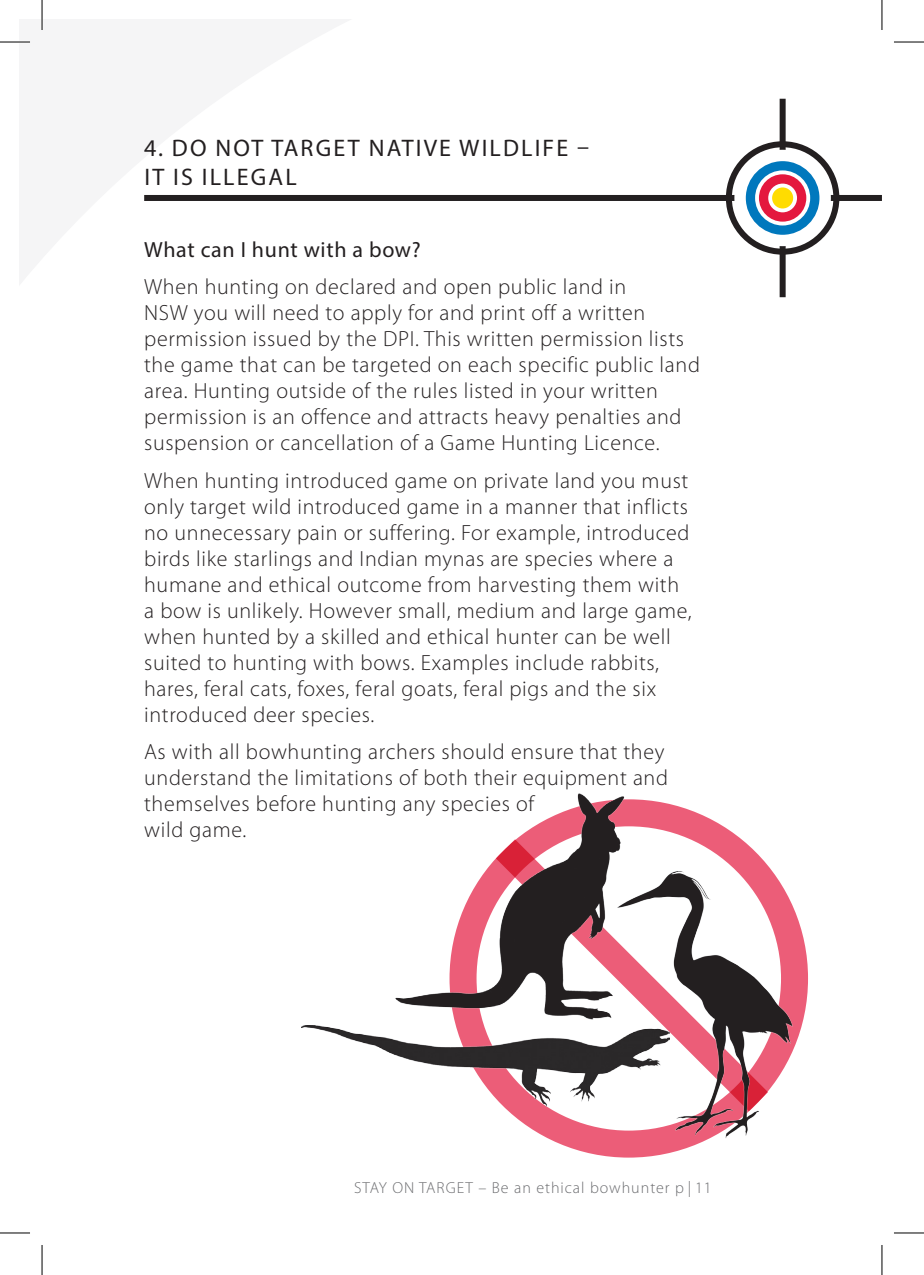
<style>
.page{position:relative;width:924px;height:1275px;background:#fff}
.page>*{position:absolute;margin:0;border:0;box-sizing:border-box;transform-origin:0 0}
.t1{font:24px/28.8px "Myriad Pro";letter-spacing:.09em;color:#231f20}
.t2{font:300 22px/26px "Myriad Pro";letter-spacing:.03em;color:#231f20}
.t3{font:22px "Myriad Pro";letter-spacing:.03em;color:#231f20}
.t4{font:300 16px "Myriad Pro";letter-spacing:.06em;color:#6c6d70}
</style>
<div class="page">
<div style="left:725px;top:141px;width:114px;height:114px;border:6px solid #231f20;border-radius:50%"></div>
<div style="left:144px;top:195px;width:737px;height:6px;background:#231f20"></div>
<div style="left:779px;top:99px;width:6px;height:198px;background:#231f20"></div>
<div style="left:734px;top:150px;width:96px;height:96px;background:#fff;border-radius:50%"></div>
<svg style="left:745px;top:161px;width:74px;height:74px"></svg>
<hr style="left:881px;top:1245px;width:1px;height:30px;background:#000">
<hr style="left:881px;top:0;width:1px;height:30px;background:#000">
<hr style="left:42px;top:1245px;width:1px;height:30px;background:#000">
<hr style="left:42px;top:0;width:1px;height:30px;background:#000">
<hr style="left:893px;top:1232px;width:30px;height:1px;background:#000">
<hr style="left:0;top:1232px;width:30px;height:1px;background:#000">
<hr style="left:893px;top:42px;width:30px;height:1px;background:#000">
<hr style="left:0;top:42px;width:30px;height:1px;background:#000">
<svg style="left:503px;top:836px;width:245px;height:278px"></svg>
<div style="left:449px;top:799px;width:358px;height:358px;border:27px solid #e4183e;border-radius:50%"></div>
<img style="left:564px;top:845px;width:244px;height:302px">
<img style="left:395px;top:793px;width:233px;height:231px">
<img style="left:302px;top:1026px;width:367px;height:80px">
<p class="t1" style="left:144px;top:133px;width:446px">4. DO NOT TARGET NATIVE WILDLIFE –<br>IT IS ILLEGAL</p>
<p class="t3" style="left:144px;top:236px;width:278px">What can I hunt with a bow?</p>
<p class="t2" style="left:144px;top:274px;width:557px">When hunting on declared and open public land in<br>NSW you will need to apply for and print off a written permission issued by the DPI. This written permission lists the game that can be targeted on each specific public land area. Hunting outside of the rules listed in your written permission is an offence and attracts heavy penalties and suspension or cancellation of a Game Hunting Licence.</p>
<p class="t2" style="left:144px;top:467px;width:549px">When hunting introduced game on private land you must only target wild introduced game in a manner that inflicts no unnecessary pain or suffering. For example, introduced birds like starlings and Indian mynas are species where a humane and ethical outcome from harvesting them with a bow is unlikely. However small, medium and large game, when hunted by a skilled and ethical hunter can be well suited to hunting with bows. Examples include rabbits, hares, feral cats, foxes, feral goats, feral pigs and the six introduced deer species.</p>
<p class="t2" style="left:144px;top:738px;width:521px">As with all bowhunting archers should ensure that they</p>
<p class="t2" style="left:144px;top:764px;width:525px">understand the limitations of both their equipment and themselves before hunting any species of<br>wild game.</p>
<p class="t4" style="left:354px;top:1178px;width:359px">STAY ON TARGET – Be an ethical bowhunter p | 11</p>
</div>
